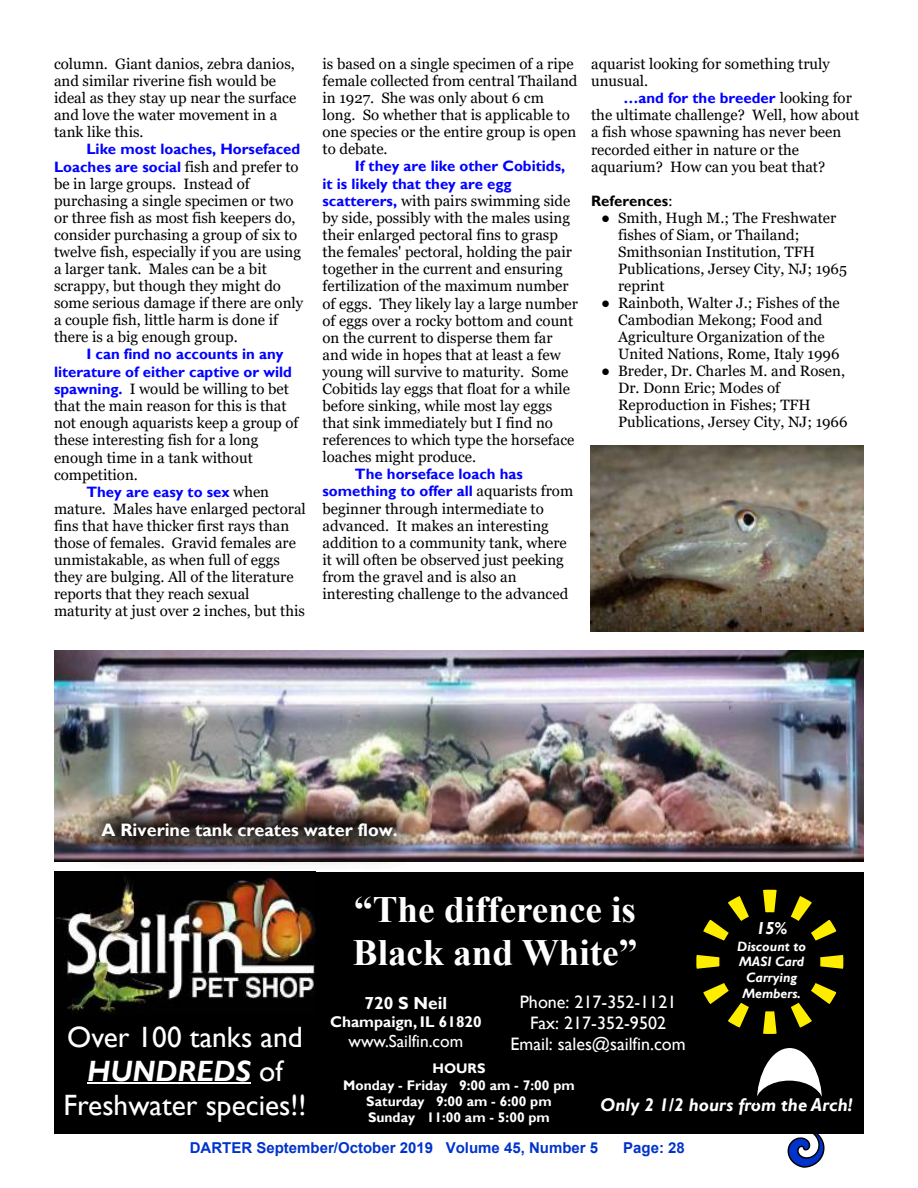
<style>
.page{position:relative;width:918px;height:1188px;background:#fff}
.page>*{position:absolute;margin:0;border:0;box-sizing:border-box;transform-origin:0 0}
.t1{font:700 37.2px/42.8px "Times New Roman";color:#fff}
.t2{font:29.4px/34px "Gill Sans";color:#fff;text-align:center}
.t3{font:italic 700 18.3px "Gill Sans";color:#fff}
.t4{font:18px/20.9px "Gill Sans";color:#fff;text-align:center}
.t5{font:700 18px "Gill Sans";color:#fff}
.t6{font:17.4px "Gill Sans";color:#fff}
.t7{font:700 17.4px "Gill Sans";color:#fff}
.t8{font:italic 700 17.4px "Gill Sans";color:#fff}
.t9{font:700 15.45px "Gill Sans";color:#fff}
.t10{font:15px/17.1px "Georgia";color:#000}
.t11{font:700 15px/17.4px "Gill Sans";color:#00f}
.t12{font:700 15px "Arial";color:#03c}
.t13{font:700 15px "Gill Sans";color:#000}
.t14{font:700 13.8px/16px "Gill Sans";color:#fff;text-align:center}
.t15{font:italic 700 13.5px/15.6px "Gill Sans";color:#fff;text-align:center}
.s1{font-family:"Georgia";font-weight:400;color:#000}
.s2{font-family:"Gill Sans";font-weight:700;color:#00f}
.s3{font-family:"Georgia";font-weight:400}
.s4{font-weight:700;font-style:italic}
</style>
<div class="page">
<svg style="left:787px;top:1134px;width:38px;height:34px"></svg>
<div style="left:54px;top:872px;width:810px;height:262px;background:#000"></div>
<img style="left:54px;top:883px;width:262px;height:130px">
<hr style="left:87px;top:1083px;width:164px;height:1px;background:#fff">
<svg style="left:757px;top:1048px;width:65px;height:49px"></svg>
<svg style="left:696px;top:889px;width:148px;height:145px"></svg>
<img style="left:590px;top:445px;width:274px;height:186px">
<img style="left:54px;top:650px;width:810px;height:211px">
<img style="left:54px;top:776px;width:425px;height:107px">
<p class="t10" style="left:54px;top:56px;width:244px">column. Giant danios, zebra danios, and similar riverine fish would be ideal as they stay up near the surface and love the water movement in a tank like this.</p>
<p class="t11" style="left:54px;top:142px;width:248px;text-align:right">Like most loaches, Horsefaced<br>Loaches are social <span class="s1">fish and prefer to</span></p>
<p class="t10" style="left:54px;top:176px;width:251px">be in large groups. Instead of purchasing a single specimen or two or three fish as most fish keepers do, consider purchasing a group of six to twelve fish, especially if you are using a larger tank. Males can be a bit scrappy, but though they might do some serious damage if there are only a couple fish, little harm is done if there is a big enough group.</p>
<p class="t11" style="left:54px;top:347px;width:240px;text-indent:32px">I can find no accounts in any literature of either captive or wild</p>
<p class="t10" style="left:54px;top:382px;width:246px"><span class="s2">spawning.</span> I would be willing to bet that the main reason for this is that not enough aquarists keep a group of these interesting fish for a long enough time in a tank without competition.</p>
<p class="t11" style="left:86px;top:485px;width:184px">They are easy to sex <span class="s1">when</span></p>
<p class="t10" style="left:54px;top:501px;width:253px">mature. Males have enlarged pectoral fins that have thicker first rays than those of females. Gravid females are unmistakable, as when full of eggs they are bulging. All of the literature reports that they reach sexual maturity at just over 2 inches, but this</p>
<p class="t10" style="left:323px;top:56px;width:256px">is based on a single specimen of a ripe female collected from central Thailand in 1927. She was only about 6 cm long. So whether that is applicable to one species or the entire group is open to debate.</p>
<p class="t11" style="left:323px;top:159px;width:244px;text-indent:32px">If they are like other Cobitids, it is likely that they are egg</p>
<p class="t10" style="left:323px;top:194px;width:257px"><span class="s2">scatterers,</span> with pairs swimming side by side, possibly with the males using their enlarged pectoral fins to grasp the females' pectoral, holding the pair together in the current and ensuring fertilization of the maximum number of eggs. They likely lay a large number of eggs over a rocky bottom and count on the current to disperse them far and wide in hopes that at least a few young will survive to maturity. Some Cobitids lay eggs that float for a while before sinking, while most lay eggs that sink immediately but I find no references to which type the horseface loaches might produce.</p>
<p class="t11" style="left:323px;top:467px;width:252px;text-indent:32px">The horseface loach has something to offer all <span class="s1">aquarists from</span></p>
<p class="t10" style="left:323px;top:501px;width:247px">beginner through intermediate to advanced. It makes an interesting addition to a community tank, where it will often be observed just peeking from the gravel and is also an interesting challenge to the advanced</p>
<p class="t10" style="left:591px;top:56px;width:240px">aquarist looking for something truly unusual.</p>
<p class="t11" style="left:624px;top:91px;width:230px">…and for the breeder <span class="s1">looking for</span></p>
<p class="t10" style="left:591px;top:108px;width:270px">the ultimate challenge? Well, how about a fish whose spawning has never been recorded either in nature or the aquarium? How can you beat that?</p>
<p class="t13" style="left:591px;top:195px;width:83px">References<span class="s3">:</span></p>
<p class="t10" style="left:618px;top:210px;width:230px;text-indent:-17px">● Smith, Hugh M.; The Freshwater fishes of Siam, or Thailand;<br>Smithsonian Institution, TFH<br>Publications, Jersey City, NJ; 1965 reprint</p>
<p class="t10" style="left:618px;top:296px;width:223px;text-indent:-17px">● Rainboth, Walter J.; Fishes of the<br>Cambodian Mekong; Food and<br>Agriculture Organization of the<br>United Nations, Rome, Italy 1996</p>
<p class="t10" style="left:618px;top:364px;width:231px;text-indent:-17px">● Breder, Dr. Charles M. and Rosen,<br>Dr. Donn Eric; Modes of<br>Reproduction in Fishes; TFH<br>Publications, Jersey City, NJ; 1966</p>
<p class="t5" style="left:101px;top:824px;width:298px">A Riverine tank creates water flow.</p>
<h2 class="t2" style="left:63px;top:1023px;width:244px">Over 100 tanks and<br><span class="s4">HUNDREDS</span> of<br>Freshwater species!!</h2>
<h1 class="t1" style="left:353px;top:892px;width:286px">“The difference is<br>Black and White”</h1>
<p class="t4" style="left:511px;top:993px;width:177px">Phone: 217-352-1121<br>Fax: 217-352-9502<br>Email: sales@sailfin.com</p>
<p class="t8" style="left:756px;top:922px;width:32px">15%</p>
<p class="t15" style="left:737px;top:940px;width:70px">Discount to<br>MASI Card<br>Carrying<br>Members.</p>
<p class="t7" style="left:364px;top:997px;width:84px">720 S Neil</p>
<p class="t9" style="left:330px;top:1016px;width:153px">Champaign, IL 61820</p>
<p class="t6" style="left:349px;top:1035px;width:116px">www.Sailfin.com</p>
<p class="t14" style="left:343px;top:1062px;width:233px">HOURS<br>Monday - Friday 9:00 am - 7:00 pm<br>Saturday 9:00 am - 6:00 pm<br>Sunday 11:00 am - 5:00 pm</p>
<p class="t3" style="left:600px;top:1098px;width:254px">Only 2 1/2 hours from the Arch!</p>
<p class="t12" style="left:190px;top:1142px;width:410px">DARTER September/October 2019 Volume 45, Number 5</p>
<p class="t12" style="left:623px;top:1142px;width:63px">Page: 28</p>
</div>
